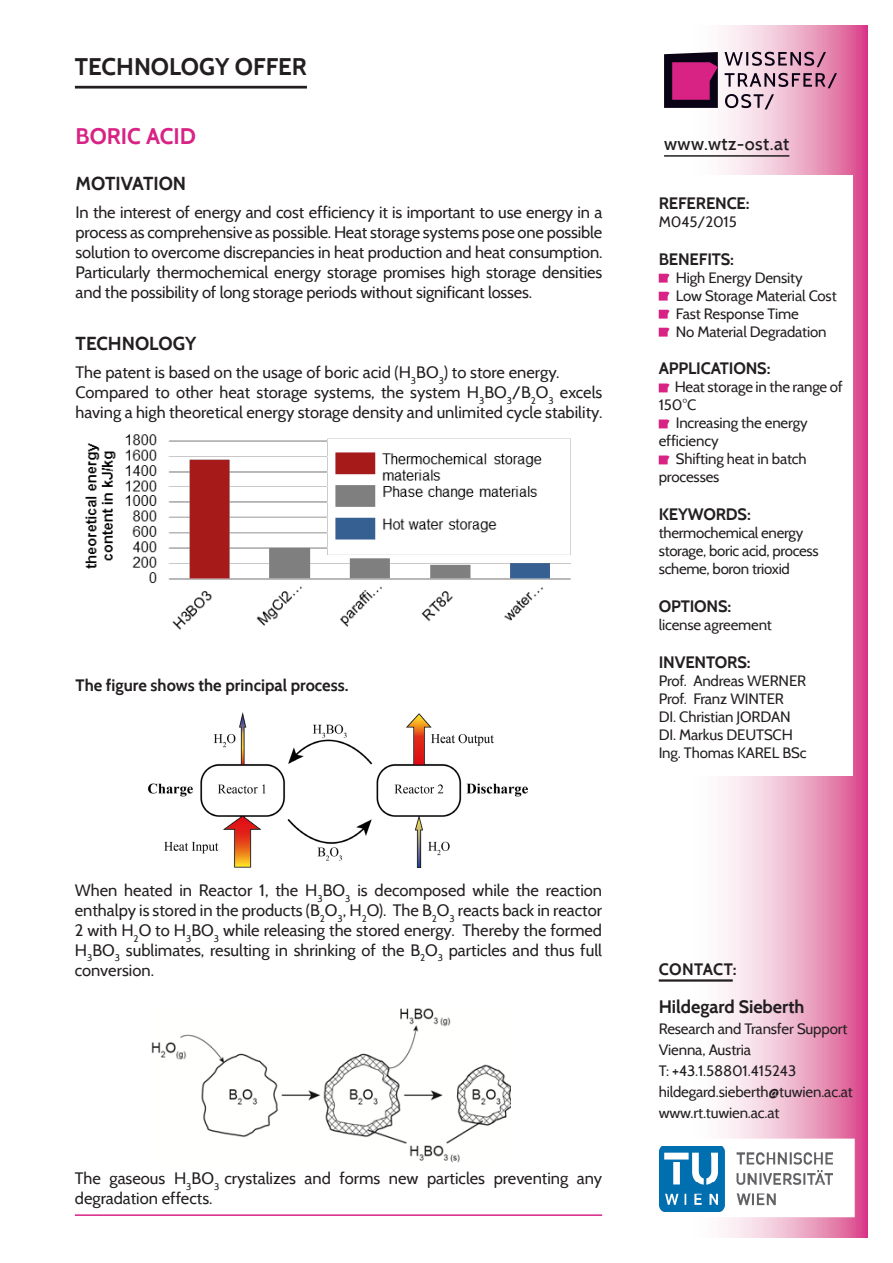
<style>
.page{position:relative;width:893px;height:1263px;background:#fff}
.page>*{position:absolute;margin:0;border:0;box-sizing:border-box;transform-origin:0 0}
.t1{font:700 24px "Cabin";color:#231f20}
.t2{font:700 22.5px "Cabin";color:#d82385}
.t3{font:700 18.75px "Cabin";color:#231f20}
.t4{font:700 18px "Cabin";color:#231f20}
.t5{font:500 18px "Cabin";letter-spacing:.025em;color:#231f20}
.t6{font:16.5px/19.8px "Cabin";color:#231f20;text-align:justify}
.t7{font:700 16.5px "Cabin";letter-spacing:-.01em;color:#231f20}
.t8{font:700 16.5px "Cabin";letter-spacing:.02em;color:#231f20}
.t9{font:15px/18px "Cabin";letter-spacing:-.01em;color:#231f20}
</style>
<div class="page">
<svg style="left:658px;top:26px;width:209px;height:1211px"></svg>
<hr style="left:75px;top:1214px;width:527px;height:2px;background:#d82385">
<hr style="left:75px;top:86px;width:232px;height:3px;background:#231f20">
<svg style="left:725px;top:94px;width:49px;height:15px"></svg>
<svg style="left:725px;top:73px;width:112px;height:15px;background:#a78497"></svg>
<svg style="left:724px;top:52px;width:102px;height:15px;background:#a8899a"></svg>
<svg style="left:664px;top:52px;width:54px;height:56px;background:#751851"></svg>
<hr style="left:664px;top:155px;width:125px;height:2px;background:#231f20">
<svg style="left:658px;top:1138px;width:197px;height:79px"></svg>
<div style="left:648px;top:175px;width:205px;height:601px;background:#fff"></div>
<svg style="left:659px;top:274px;width:11px;height:9px"></svg>
<svg style="left:659px;top:292px;width:11px;height:9px"></svg>
<svg style="left:659px;top:310px;width:11px;height:9px"></svg>
<svg style="left:659px;top:328px;width:11px;height:9px"></svg>
<svg style="left:659px;top:383px;width:11px;height:9px"></svg>
<svg style="left:659px;top:419px;width:11px;height:9px"></svg>
<svg style="left:659px;top:455px;width:11px;height:9px"></svg>
<hr style="left:659px;top:979px;width:74px;height:3px;background:#231f20">
<img style="left:659px;top:1146px;width:173px;height:65px">
<img style="left:85px;top:434px;width:486px;height:196px">
<img style="left:151px;top:1008px;width:360px;height:155px">
<img style="left:148px;top:712px;width:380px;height:155px">
<p class="t1" style="left:75px;top:52px;width:234px">TECHNOLOGY OFFER</p>
<p class="t2" style="left:76px;top:123px;width:122px">BORIC ACID</p>
<p class="t3" style="left:76px;top:172px;width:112px">MOTIVATION</p>
<p class="t6" style="left:76px;top:203px;width:528px">In the interest of energy and cost efficiency it is important to use energy in a process as comprehensive as possible. Heat storage systems pose one possible solution to overcome discrepancies in heat production and heat consumption.<br>Particularly thermochemical energy storage promises high storage densities and the possibility of long storage periods without significant losses.</p>
<p class="t3" style="left:76px;top:332px;width:122px">TECHNOLOGY</p>
<p class="t6" style="left:76px;top:363px;width:485px">The patent is based on the usage of boric acid (H<sub>3</sub>BO<sub>3</sub>) to store energy.</p>
<p class="t6" style="left:76px;top:382px;width:528px">Compared to other heat storage systems, the system H<sub>3</sub>BO<sub>3</sub>/B<sub>2</sub>O<sub>3</sub> excels</p>
<p class="t6" style="left:76px;top:402px;width:528px">having a high theoretical energy storage density and unlimited cycle stability.</p>
<p class="t7" style="left:76px;top:675px;width:274px">The figure shows the principal process.</p>
<p class="t6" style="left:75px;top:881px;width:529px">When heated in Reactor 1, the H<sub>3</sub>BO<sub>3</sub> is decomposed while the reaction</p>
<p class="t6" style="left:75px;top:900px;width:529px">enthalpy is stored in the products (B<sub>2</sub>O<sub>3</sub>, H<sub>2</sub>O). The B<sub>2</sub>O<sub>3</sub> reacts back in reactor 2 with H<sub>2</sub>O to H<sub>3</sub>BO<sub>3</sub> while releasing the stored energy. Thereby the formed H<sub>3</sub>BO<sub>3</sub> sublimates, resulting in shrinking of the B<sub>2</sub>O<sub>3</sub> particles and thus full conversion.</p>
<p class="t6" style="left:75px;top:1168px;width:529px">The gaseous H<sub>3</sub>BO<sub>3</sub> crystalizes and forms new particles preventing any</p>
<p class="t6" style="left:75px;top:1188px;width:139px">degradation effects.</p>
<p class="t5" style="left:664px;top:133px;width:127px">www.wtz-ost.at</p>
<p class="t7" style="left:659px;top:193px;width:92px">REFERENCE:</p>
<p class="t9" style="left:659px;top:212px;width:80px">M045/2015</p>
<p class="t7" style="left:659px;top:249px;width:77px">BENEFITS:</p>
<p class="t9" style="left:676px;top:268px;width:128px">High Energy Density</p>
<p class="t9" style="left:676px;top:286px;width:162px">Low Storage Material Cost</p>
<p class="t9" style="left:676px;top:304px;width:125px">Fast Response Time</p>
<p class="t9" style="left:676px;top:322px;width:152px">No Material Degradation</p>
<p class="t7" style="left:659px;top:359px;width:113px">APPLICATIONS:</p>
<p class="t9" style="left:659px;top:378px;width:186px;text-indent:16px">Heat storage in the range of<br>150°C</p>
<p class="t9" style="left:676px;top:414px;width:133px">Increasing the energy</p>
<p class="t9" style="left:659px;top:432px;width:61px">efficiency</p>
<p class="t9" style="left:676px;top:450px;width:132px">Shifting heat in batch</p>
<p class="t9" style="left:659px;top:468px;width:62px">processes</p>
<p class="t7" style="left:659px;top:504px;width:94px">KEYWORDS:</p>
<p class="t9" style="left:659px;top:524px;width:146px">thermochemical energy</p>
<p class="t9" style="left:659px;top:542px;width:161px">storage, boric acid, process scheme, boron trioxid</p>
<p class="t7" style="left:659px;top:596px;width:74px">OPTIONS:</p>
<p class="t9" style="left:659px;top:616px;width:115px">license agreement</p>
<p class="t7" style="left:659px;top:652px;width:93px">INVENTORS:</p>
<p class="t9" style="left:659px;top:671px;width:149px">Prof. Andreas WERNER</p>
<p class="t9" style="left:659px;top:689px;width:127px">Prof. Franz WINTER</p>
<p class="t9" style="left:659px;top:707px;width:134px">DI. Christian JORDAN</p>
<p class="t9" style="left:659px;top:725px;width:136px">DI. Markus DEUTSCH</p>
<p class="t9" style="left:659px;top:743px;width:149px">Ing. Thomas KAREL BSc</p>
<p class="t8" style="left:659px;top:959px;width:79px">CONTACT:</p>
<p class="t4" style="left:659px;top:996px;width:147px">Hildegard Sieberth</p>
<p class="t9" style="left:659px;top:1018px;width:190px;line-height:21px">Research and Transfer Support<br>Vienna, Austria</p>
<p class="t9" style="left:659px;top:1062px;width:139px">T: +43.1.58801.415243</p>
<p class="t9" style="left:659px;top:1083px;width:196px">hildegard.sieberth@tuwien.ac.at</p>
<p class="t9" style="left:659px;top:1104px;width:122px">www.rt.tuwien.ac.at</p>
</div>
